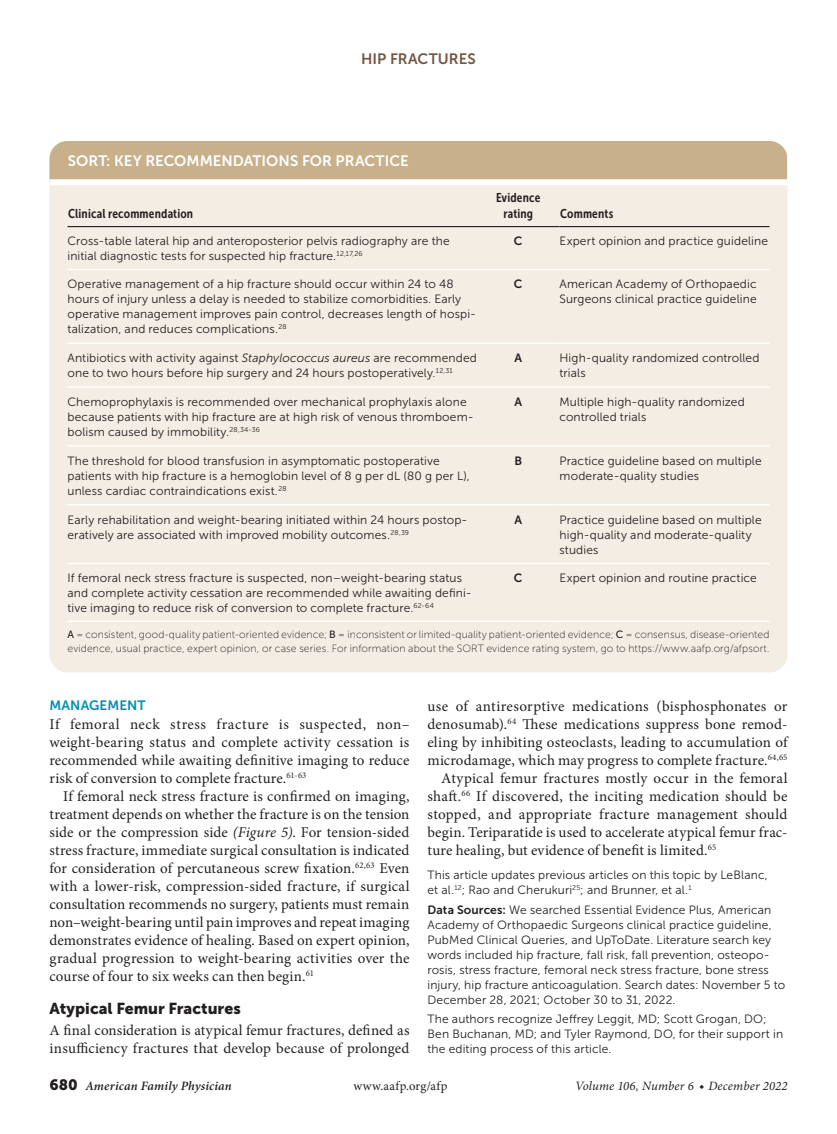
<style>
.page{position:relative;width:837px;height:1134px;background:#fff}
.page>*{position:absolute;margin:0;border:0;box-sizing:border-box;transform-origin:0 0}
.head1{font:15.75px "Museo Sans 900";color:#231f20}
.body_text{font:15px/18px "Minion Pro";letter-spacing:.01em;color:#231f20;text-align:justify}
.body_noindent{font:15px/18px "Minion Pro";letter-spacing:.005em;color:#231f20;text-align:justify}
.sort_title{font:15px "Museo Sans 700";color:#fff}
.t1{font:15px "Museo Sans 700";letter-spacing:.005em;color:#745844}
.head2{font:13.5px "Museo Sans 700";letter-spacing:.005em;color:#008fb3}
.table_head1{font:12.75px/15.3px "Museo Sans Cond 700";letter-spacing:.015em;color:#231f20;text-align:center}
.t2{font:italic 12.75px "Minion Pro";letter-spacing:.01em;color:#231f20}
.t3{font:italic 600 12.75px "Minion Pro";letter-spacing:.015em;color:#231f20}
.t4{font:12.75px "Minion Pro";letter-spacing:.03em;color:#231f20}
.table_data{font:12px/15px "Museo Sans 300";letter-spacing:.01em;color:#231f20}
.blurb{font:12px/15px "Museo Sans 300";letter-spacing:.01em;color:#231f20}
.table_data_last_col{font:12px/15px "Museo Sans 300";letter-spacing:.01em;color:#231f20}
.table_data-2{font:12px "Museo Sans 700";color:#231f20}
.table_fig_note{font:10.5px/13.5px "Museo Sans 100";letter-spacing:.01em;color:#231f20}
.s1{font-style:italic}
.s2{font-family:"Museo Sans 500"}
.s3{font-family:"Museo Sans 700"}
.s4{font-family:"Museo Sans 900";font-weight:400;font-style:normal;font-size:15px}
</style>
<div class="page">
<div style="left:50px;top:141px;width:738px;height:531px;background:#f3ede3;border-radius:18px"></div>
<hr style="left:68px;top:226px;width:427px;height:1px;background:#231f20">
<hr style="left:495px;top:226px;width:65px;height:1px;background:#231f20">
<hr style="left:560px;top:226px;width:210px;height:1px;background:#231f20">
<hr style="left:68px;top:269px;width:427px;height:1px;background:#fff">
<hr style="left:495px;top:269px;width:65px;height:1px;background:#fff">
<hr style="left:560px;top:269px;width:210px;height:1px;background:#fff">
<hr style="left:68px;top:343px;width:427px;height:1px;background:#fff">
<hr style="left:495px;top:343px;width:65px;height:1px;background:#fff">
<hr style="left:560px;top:343px;width:210px;height:1px;background:#fff">
<hr style="left:68px;top:386px;width:427px;height:2px;background:#fff">
<hr style="left:495px;top:386px;width:65px;height:2px;background:#fff">
<hr style="left:560px;top:386px;width:210px;height:2px;background:#fff">
<hr style="left:68px;top:445px;width:427px;height:2px;background:#fff">
<hr style="left:495px;top:445px;width:65px;height:2px;background:#fff">
<hr style="left:560px;top:445px;width:210px;height:2px;background:#fff">
<hr style="left:68px;top:504px;width:427px;height:1px;background:#fff">
<hr style="left:495px;top:504px;width:65px;height:1px;background:#fff">
<hr style="left:560px;top:504px;width:210px;height:1px;background:#fff">
<hr style="left:68px;top:563px;width:427px;height:1px;background:#fff">
<hr style="left:495px;top:563px;width:65px;height:1px;background:#fff">
<hr style="left:560px;top:563px;width:210px;height:1px;background:#fff">
<hr style="left:68px;top:621px;width:427px;height:1px;background:#fff">
<hr style="left:495px;top:621px;width:65px;height:1px;background:#fff">
<hr style="left:560px;top:621px;width:210px;height:1px;background:#fff">
<div style="left:50px;top:141px;width:738px;height:42px;background:#c8b08b"></div>
<div style="left:50px;top:179px;width:738px;height:6px;background:#fff"></div>
<p class="t1" style="left:361px;top:50px;width:116px">HIP FRACTURES</p>
<p class="sort_title" style="left:68px;top:152px;width:342px">SORT: KEY RECOMMENDATIONS FOR PRACTICE</p>
<p class="table_head1" style="left:68px;top:206px;width:126px">Clinical recommendation</p>
<p class="table_head1" style="left:496px;top:190px;width:46px">Evidence rating</p>
<p class="table_head1" style="left:560px;top:206px;width:55px">Comments</p>
<p class="table_data" style="left:68px;top:233px;width:384px">Cross-table lateral hip and anteroposterior pelvis radiography are the initial diagnostic tests for suspected hip fracture.<sup>12,17,26</sup></p>
<p class="table_data-2" style="left:514px;top:234px;width:10px">C</p>
<p class="table_data_last_col" style="left:560px;top:233px;width:210px">Expert opinion and practice guideline</p>
<p class="table_data" style="left:68px;top:277px;width:410px">Operative management of a hip fracture should occur within 24 to 48 hours of injury unless a delay is needed to stabilize comorbidities. Early operative management improves pain control, decreases length of hospi&shy;talization, and reduces complications.<sup>28</sup></p>
<p class="table_data-2" style="left:514px;top:278px;width:10px">C</p>
<p class="table_data_last_col" style="left:560px;top:277px;width:199px">American Academy of Orthopaedic<br>Surgeons clinical practice guideline</p>
<p class="table_data" style="left:68px;top:351px;width:411px">Antibiotics with activity against <span class="s1">Staphylococcus aureus</span> are recommended one to two hours before hip surgery and 24 hours postoperatively.<sup>12,31</sup></p>
<p class="table_data-2" style="left:514px;top:351px;width:9px">A</p>
<p class="table_data_last_col" style="left:560px;top:351px;width:201px">High-quality randomized controlled trials</p>
<p class="table_data" style="left:68px;top:394px;width:408px">Chemoprophylaxis is recommended over mechanical prophylaxis alone because patients with hip fracture are at high risk of venous thromboem&shy;bolism caused by immobility.<sup>28,34-36</sup></p>
<p class="table_data-2" style="left:514px;top:395px;width:9px">A</p>
<p class="table_data_last_col" style="left:560px;top:394px;width:187px">Multiple high-quality randomized controlled trials</p>
<p class="table_data" style="left:68px;top:453px;width:404px">The threshold for blood transfusion in asymptomatic postoperative patients with hip fracture is a hemoglobin level of 8 g per dL (80 g per L), unless cardiac contraindications exist.<sup>28</sup></p>
<p class="table_data-2" style="left:514px;top:454px;width:9px">B</p>
<p class="table_data_last_col" style="left:560px;top:453px;width:204px">Practice guideline based on multiple moderate-quality studies</p>
<p class="table_data" style="left:68px;top:512px;width:402px">Early rehabilitation and weight-bearing initiated within 24 hours postop&shy;eratively are associated with improved mobility outcomes.<sup>28,39</sup></p>
<p class="table_data-2" style="left:514px;top:513px;width:9px">A</p>
<p class="table_data_last_col" style="left:560px;top:512px;width:204px">Practice guideline based on multiple high-quality and moderate-quality studies</p>
<p class="table_data" style="left:68px;top:571px;width:406px">If femoral neck stress fracture is suspected, non–weight-bearing status and complete activity cessation are recommended while awaiting defini&shy;tive imaging to reduce risk of conversion to complete fracture.<sup>62-64</sup></p>
<p class="table_data-2" style="left:514px;top:572px;width:10px">C</p>
<p class="table_data_last_col" style="left:560px;top:571px;width:199px">Expert opinion and routine practice</p>
<p class="table_fig_note" style="left:68px;top:628px;width:704px"><span class="s2">A</span> = consistent, good-quality patient-oriented evidence; <span class="s2">B</span> = inconsistent or limited-quality patient-oriented evidence; <span class="s2">C</span> = consensus, disease-oriented evidence, usual practice, expert opinion, or case series. For information about the SORT evidence rating system, go to https://www.aafp.org/afpsort.</p>
<p class="head2" style="left:50px;top:697px;width:98px">MANAGEMENT</p>
<p class="body_noindent" style="left:50px;top:715px;width:362px">If femoral neck stress fracture is suspected, non– weight-bearing status and complete activity cessation is recommended while awaiting definitive imaging to reduce risk of conversion to complete fracture.<sup>61-63</sup></p>
<p class="body_text" style="left:50px;top:787px;width:362px;text-indent:14px">If femoral neck stress fracture is confirmed on imaging, treatment depends on whether the fracture is on the tension side or the compression side <span class="s1">(Figure 5)</span>. For tension-sided stress fracture, immediate surgical consultation is indicated for consideration of percutaneous screw fixation.<sup>62,63</sup> Even with a lower-risk, compression-sided fracture, if surgical consultation recommends no surgery, patients must remain non–weight-bearing until pain improves and repeat imaging demonstrates evidence of healing. Based on expert opinion, gradual progression to weight-bearing activities over the course of four to six weeks can then begin.<sup>61</sup></p>
<p class="head1" style="left:50px;top:1000px;width:193px">Atypical Femur Fractures</p>
<p class="body_noindent" style="left:50px;top:1021px;width:362px">A final consideration is atypical femur fractures, defined as insufficiency fractures that develop because of prolonged</p>
<p class="body_noindent" style="left:428px;top:697px;width:362px">use of antiresorptive medications (bisphosphonates or denosumab).<sup>64</sup> These medications suppress bone remod&shy;eling by inhibiting osteoclasts, leading to accumulation of microdamage, which may progress to complete fracture.<sup>64,65</sup></p>
<p class="body_text" style="left:428px;top:769px;width:362px;text-indent:14px">Atypical femur fractures mostly occur in the femoral shaft.<sup>66</sup> If discovered, the inciting medication should be stopped, and appropriate fracture management should begin. Teriparatide is used to accelerate atypical femur frac&shy;ture healing, but evidence of benefit is limited.<sup>65</sup></p>
<p class="blurb" style="left:428px;top:867px;width:342px">This article updates previous articles on this topic by LeBlanc, et al.<sup>12</sup>; Rao and Cherukuri<sup>25</sup>; and Brunner, et al.<sup>1</sup></p>
<p class="blurb" style="left:428px;top:902px;width:359px"><span class="s3">Data Sources:</span> We searched Essential Evidence Plus, American Academy of Orthopaedic Surgeons clinical practice guideline, PubMed Clinical Queries, and UpToDate. Literature search key words included hip fracture, fall risk, fall prevention, osteopo&shy;rosis, stress fracture, femoral neck stress fracture, bone stress injury, hip fracture anticoagulation. Search dates: November 5 to December 28, 2021; October 30 to 31, 2022.</p>
<p class="blurb" style="left:428px;top:1011px;width:357px">The authors recognize Jeffrey Leggit, MD; Scott Grogan, DO;<br>Ben Buchanan, MD; and Tyler Raymond, DO, for their support in the editing process of this article.</p>
<p class="t3" style="left:50px;top:1077px;width:184px"><span class="s4">680</span> American Family Physician</p>
<p class="t4" style="left:353px;top:1078px;width:96px">www.aafp.org/afp</p>
<p class="t2" style="left:575px;top:1078px;width:214px">Volume 106, Number 6 ◆ December 2022</p>
</div>
